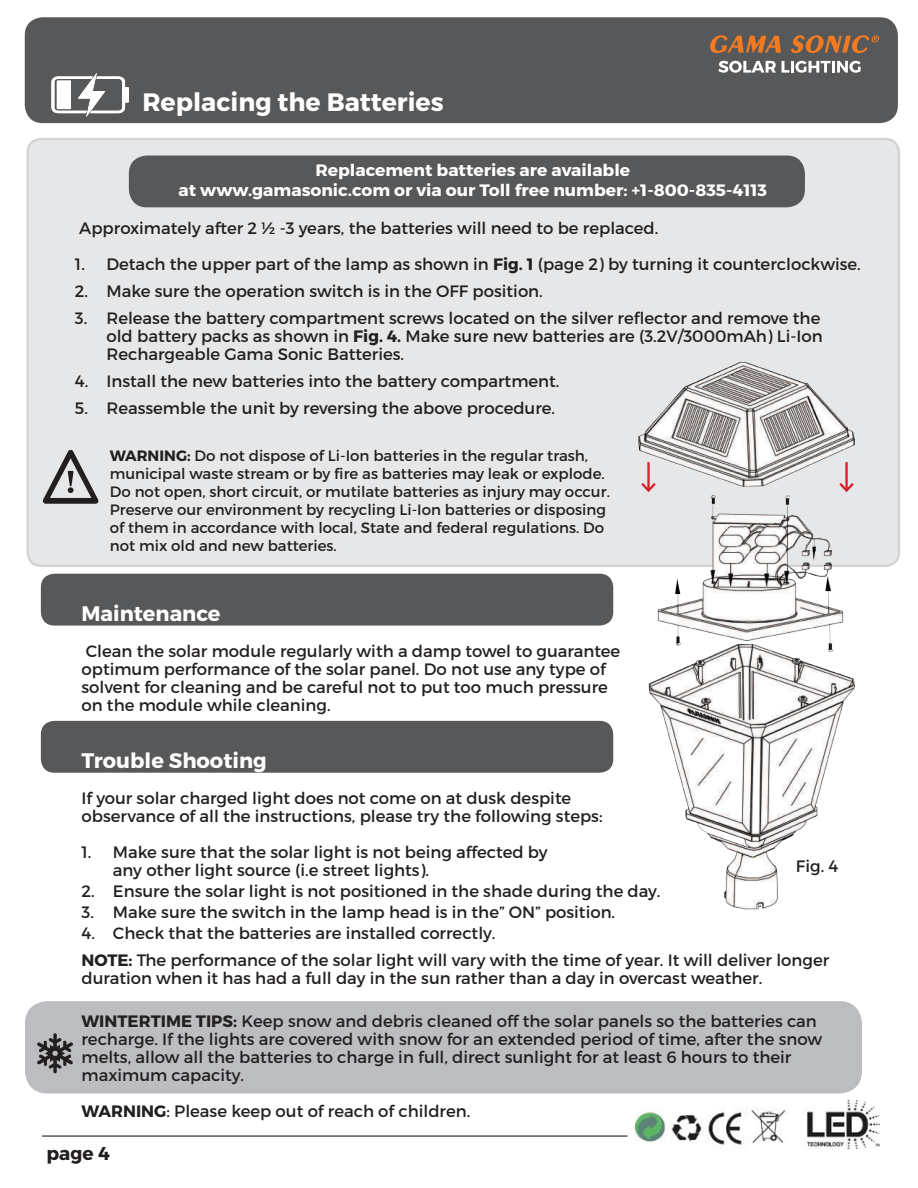
<style>
.page{position:relative;width:918px;height:1188px;background:#fff}
.page>*{position:absolute;margin:0;border:0;box-sizing:border-box;transform-origin:0 0}
.t1{font:700 25.2px "Montserrat";color:#fff}
.t2{font:700 21px "Montserrat";color:#fff}
.t3{font:700 18.6px "Montserrat";color:#231f20}
.t4{font:16.5px/18px "Montserrat";color:#231f20}
.t5{font:700 16.5px/19.5px "Montserrat";color:#fff;text-align:center;scale:1.04 1}
.t6{font:15px/18px "Montserrat";color:#231f20}
.s1{font-weight:700}
</style>
<div class="page">
<div style="left:25px;top:1001px;width:837px;height:92px;background:#bcbdc0;border-radius:22px"></div>
<div style="left:25px;top:17px;width:873px;height:106px;background:#57585a;border-radius:18px"></div>
<svg style="left:718px;top:61px;width:58px;height:12px"></svg>
<svg style="left:782px;top:61px;width:79px;height:12px"></svg>
<svg style="left:710px;top:35px;width:170px;height:18px"></svg>
<hr style="left:42px;top:1135px;width:585px;height:2px;background:#57585a">
<div style="left:28px;top:139px;width:871px;height:427px;background:#e6e7e9;border-radius:13px"></div>
<img style="left:636px;top:1101px;width:243px;height:48px">
<div style="left:129px;top:156px;width:676px;height:51px;background:#57585a;border-radius:18px"></div>
<svg style="left:42px;top:450px;width:56px;height:54px"></svg>
<img style="left:523px;top:346px;width:377px;height:564px">
<hr style="left:845px;top:462px;width:3px;height:29px;background:#d1232a">
<svg style="left:837px;top:480px;width:19px;height:14px"></svg>
<hr style="left:647px;top:462px;width:3px;height:29px;background:#d1232a">
<svg style="left:639px;top:480px;width:19px;height:14px"></svg>
<div style="left:41px;top:574px;width:572px;height:52px;background:#57585a;border-radius:13px"></div>
<div style="left:41px;top:721px;width:572px;height:52px;background:#57585a;border-radius:13px"></div>
<svg style="left:51px;top:73px;width:78px;height:44px"></svg>
<svg style="left:37px;top:1033px;width:36px;height:40px"></svg>
<h1 class="t1" style="left:142px;top:91px;width:303px">Replacing the Batteries</h1>
<p class="t5" style="left:179px;top:161px;width:567px">Replacement batteries are available<br>at www.gamasonic.com or via our Toll free number: +1-800-835-4113</p>
<p class="t4" style="left:79px;top:220px;width:581px">Approximately after 2 ½ -3 years, the batteries will need to be replaced.</p>
<p class="t4" style="left:75px;top:256px;width:787px">1. Detach the upper part of the lamp as shown in <span class="s1">Fig. 1</span> (page 2) by turning it counterclockwise.</p>
<p class="t4" style="left:75px;top:283px;width:469px">2. Make sure the operation switch is in the OFF position.</p>
<p class="t4" style="left:106px;top:310px;width:718px;text-indent:-31px">3. Release the battery compartment screws located on the silver reflector and remove the old battery packs as shown in <span class="s1">Fig. 4.</span> Make sure new batteries are (3.2V/3000mAh) Li-Ion<br>Rechargeable Gama Sonic Batteries.</p>
<p class="t4" style="left:75px;top:373px;width:486px">4. Install the new batteries into the battery compartment.</p>
<p class="t4" style="left:75px;top:400px;width:482px">5. Reassemble the unit by reversing the above procedure.</p>
<p class="t6" style="left:110px;top:447px;width:502px"><span class="s1">WARNING:</span> Do not dispose of Li-Ion batteries in the regular trash, municipal waste stream or by fire as batteries may leak or explode.<br>Do not open, short circuit, or mutilate batteries as injury may occur.<br>Preserve our environment by recycling Li-Ion batteries or disposing of them in accordance with local, State and federal regulations. Do not mix old and new batteries.</p>
<p class="t2" style="left:81px;top:604px;width:141px">Maintenance</p>
<p class="t4" style="left:81px;top:643px;width:540px">Clean the solar module regularly with a damp towel to guarantee optimum performance of the solar panel. Do not use any type of solvent for cleaning and be careful not to put too much pressure on the module while cleaning.</p>
<p class="t2" style="left:81px;top:751px;width:187px">Trouble Shooting</p>
<p class="t4" style="left:81px;top:790px;width:523px">If your solar charged light does not come on at dusk despite observance of all the instructions, please try the following steps:</p>
<p class="t4" style="left:113px;top:844px;width:436px;text-indent:-31px">1. Make sure that the solar light is not being affected by any other light source (i.e street lights).</p>
<p class="t4" style="left:81px;top:883px;width:581px">2. Ensure the solar light is not positioned in the shade during the day.</p>
<p class="t4" style="left:81px;top:904px;width:535px">3. Make sure the switch in the lamp head is in the” ON” position.</p>
<p class="t4" style="left:81px;top:921px;width:749px;line-height:27px">4. Check that the batteries are installed correctly.<br><span class="s1">NOTE:</span> The performance of the solar light will vary with the time of year. It will deliver longer</p>
<p class="t4" style="left:81px;top:970px;width:682px">duration when it has had a full day in the sun rather than a day in overcast weather.</p>
<p class="t4" style="left:81px;top:1013px;width:742px"><span class="s1">WINTERTIME TIPS:</span> Keep snow and debris cleaned off the solar panels so the batteries can recharge. If the lights are covered with snow for an extended period of time, after the snow melts, allow all the batteries to charge in full, direct sunlight for at least 6 hours to their maximum capacity.</p>
<p class="t4" style="left:81px;top:1103px;width:390px"><span class="s1">WARNING</span>: Please keep out of reach of children.</p>
<p class="t4" style="left:796px;top:858px;width:44px">Fig. 4</p>
<p class="t3" style="left:47px;top:1145px;width:65px">page 4</p>
</div>
